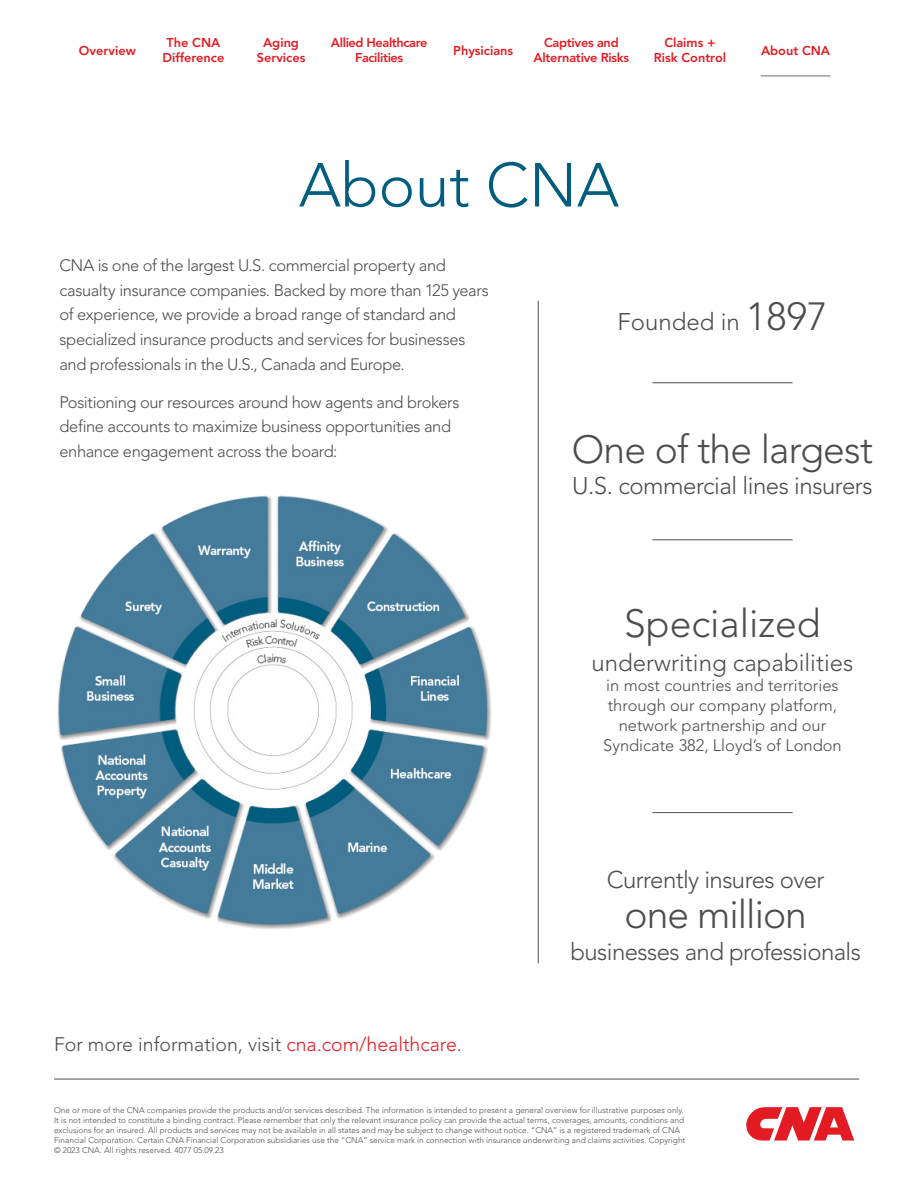
<style>
.page{position:relative;width:918px;height:1188px;background:#fff}
.page>*{position:absolute;margin:0;border:0;box-sizing:border-box;transform-origin:0 0}
.t1{font:300 61.5px "Avenir LT Std";color:#005d7e}
.t2{font:300 39px "Avenir LT Std";letter-spacing:-.02em;color:#4d4d4f}
.t3{font:300 39px "Avenir LT Std";color:#4d4d4f}
.t4{font:300 24px "Avenir LT Std";letter-spacing:-.02em;color:#4d4d4f}
.t5{font:300 24px "Avenir LT Std";color:#4d4d4f}
.t6{font:300 19.5px "Avenir LT Std";color:#4d4d4f}
.t7{font:300 16.5px/24.6px "Avenir LT Std";letter-spacing:-.02em;color:#4d4d4f}
.t8{font:300 16.5px/19.8px "Avenir LT Std";color:#4d4d4f;text-align:center}
.t9{font:800 12.75px/15.3px "Avenir LT Std";color:#e31b23;text-align:center}
.t10{font:800 12.75px/15.3px "Avenir LT Std";letter-spacing:-.02em;color:#e31b23;text-align:center}
.t11{font:800 12.75px/15.3px "Avenir LT Std";letter-spacing:-.03em;color:#e31b23;text-align:center}
.t12{font:300 8.25px/9.9px "Avenir LT Std";color:#4d4d4f}
.s1{color:#e31b23}
.s2{font-size:39px}
</style>
<div class="page">
<svg style="left:746px;top:1107px;width:108px;height:34px"></svg>
<hr style="left:54px;top:1079px;width:805px;height:1px;background:#4d4d4f">
<hr style="left:761px;top:75px;width:69px;height:2px;background:#8b8d8c">
<hr style="left:538px;top:301px;width:1px;height:662px;background:#4d4d4f">
<hr style="left:652px;top:382px;width:141px;height:1px;background:#4d4d4f">
<hr style="left:652px;top:539px;width:141px;height:1px;background:#4d4d4f">
<hr style="left:652px;top:812px;width:141px;height:1px;background:#4d4d4f">
<img style="left:57px;top:495px;width:434px;height:434px">
<h3 class="t9" style="left:163px;top:35px;width:63px">The CNA<br>Difference</h3>
<h3 class="t10" style="left:534px;top:35px;width:97px">Captives and<br>Alternative Risks</h3>
<h3 class="t11" style="left:331px;top:35px;width:98px">Allied Healthcare<br>Facilities</h3>
<h3 class="t9" style="left:654px;top:35px;width:74px">Claims +<br>Risk Control</h3>
<h3 class="t9" style="left:761px;top:43px;width:71px">About CNA</h3>
<h3 class="t9" style="left:257px;top:35px;width:50px">Aging<br>Services</h3>
<h3 class="t9" style="left:79px;top:43px;width:58px">Overview</h3>
<h3 class="t9" style="left:453px;top:43px;width:61px">Physicians</h3>
<h1 class="t1" style="left:299px;top:149px;width:322px">About CNA</h1>
<p class="t7" style="left:59px;top:253px;width:431px">CNA is one of the largest U.S. commercial property and casualty insurance companies. Backed by more than 125 years of experience, we provide a broad range of standard and specialized insurance products and services for businesses and professionals in the U.S., Canada and Europe.</p>
<h3 class="t7" style="left:59px;top:390px;width:402px">Positioning our resources around how agents and brokers define accounts to maximize business opportunities and enhance engagement across the board:</h3>
<h3 class="t6" style="left:54px;top:1033px;width:409px">For more information, visit <span class="s1">cna.com/healthcare</span>.</h3>
<h3 class="t5" style="left:618px;top:308px;width:211px">Founded in <span class="s2">1897</span></h3>
<h2 class="t2" style="left:572px;top:426px;width:303px">One of the largest</h2>
<h3 class="t4" style="left:572px;top:472px;width:302px">U.S. commercial lines insurers</h3>
<h2 class="t3" style="left:624px;top:601px;width:198px">Specialized</h2>
<h3 class="t5" style="left:592px;top:649px;width:263px">underwriting capabilities</h3>
<h3 class="t8" style="left:603px;top:676px;width:240px">in most countries and territories through our company platform, network partnership and our<br>Syndicate 382, Lloyd’s of London</h3>
<h3 class="t4" style="left:607px;top:865px;width:219px">Currently insures over</h3>
<h2 class="t2" style="left:625px;top:892px;width:184px">one million</h2>
<h3 class="t4" style="left:570px;top:937px;width:292px">businesses and professionals</h3>
<p class="t12" style="left:54px;top:1106px;width:633px">One or more of the CNA companies provide the products and/or services described. The information is intended to present a general overview for illustrative purposes only.<br>It is not intended to constitute a binding contract. Please remember that only the relevant insurance policy can provide the actual terms, coverages, amounts, conditions and exclusions for an insured. All products and services may not be available in all states and may be subject to change without notice. “CNA” is a registered trademark of CNA Financial Corporation. Certain CNA Financial Corporation subsidiaries use the “CNA” service mark in connection with insurance underwriting and claims activities. Copyright © 2023 CNA. All rights reserved. 4077 05.09.23</p>
</div>
